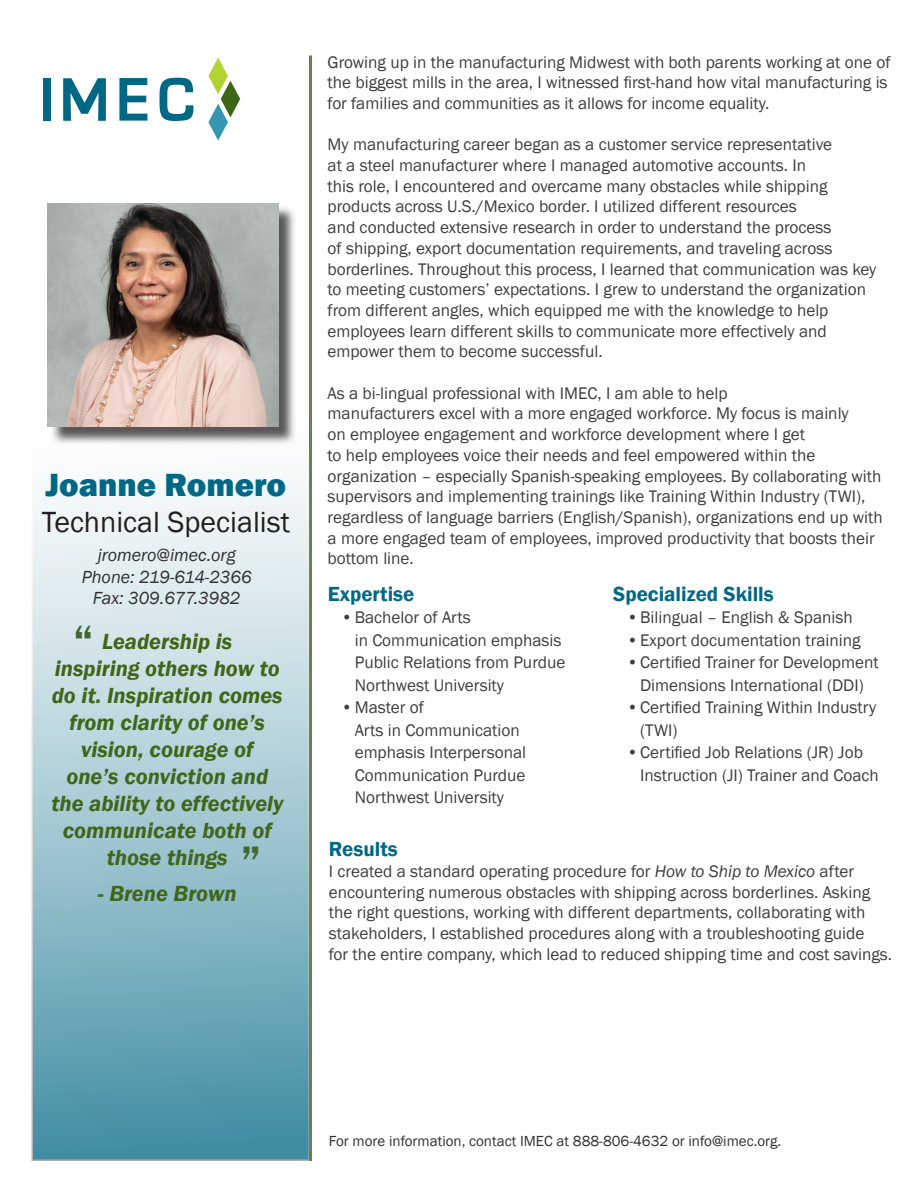
<style>
.page{position:relative;width:918px;height:1188px;background:#fff}
.page>*{position:absolute;margin:0;border:0;box-sizing:border-box;transform-origin:0 0}
.t1{font:600 45px "Franklin Gothic";color:#416731}
.t2{font:800 33px "Franklin Gothic";color:#006884}
.t3{font:30px "Franklin Gothic";color:#231f20}
.t4{font:italic 600 22.5px/27px "Franklin Gothic";color:#3f6619;text-align:center}
.t5{font:600 21px "Franklin Gothic";color:#006885}
.t6{font:italic 18px/21.6px "Franklin Gothic";color:#312f30;text-align:center}
.body_copy{font:17.25px/20.7px "Franklin Gothic";color:#3e3e3f}
.body_copy-2{font:15px "Franklin Gothic";color:#312f30}
.s1{font-style:italic}
</style>
<div class="page">
<svg style="left:32px;top:55px;width:278px;height:1106px"></svg>
<hr style="left:309px;top:56px;width:3px;height:1105px;background:#658547">
<svg style="left:208px;top:58px;width:32px;height:83px"></svg>
<div style="left:43px;top:78px;width:8px;height:43px;background:#006884"></div>
<svg style="left:119px;top:78px;width:28px;height:43px"></svg>
<svg style="left:160px;top:78px;width:34px;height:44px"></svg>
<svg style="left:63px;top:78px;width:43px;height:43px"></svg>
<div style="left:50px;top:205px;width:247px;height:240px;background:#231f20;opacity:.75"></div>
<img style="left:48px;top:203px;width:230px;height:224px">
<p class="t2" style="left:45px;top:464px;width:242px">Joanne Romero</p>
<p class="t3" style="left:42px;top:504px;width:250px">Technical Specialist</p>
<p class="t6" style="left:82px;top:545px;width:171px">jromero@imec.org<br>Phone: 219-614-2366<br>Fax: 309.677.3982</p>
<p class="t4" style="left:51px;top:628px;width:233px">Leadership is<br>inspiring others how to do it. Inspiration comes from clarity of one’s vision, courage of<br>one’s conviction and the ability to effectively communicate both of those things</p>
<p class="t4" style="left:98px;top:880px;width:140px">- Brene Brown</p>
<p class="t1" style="left:74px;top:613px;width:21px">“</p>
<p class="t1" style="left:261px;top:872px;width:21px;rotate:-180deg">“</p>
<p class="body_copy" style="left:328px;top:52px;width:565px">Growing up in the manufacturing Midwest with both parents working at one of the biggest mills in the area, I witnessed first-hand how vital manufacturing is for families and communities as it allows for income equality.</p>
<p class="body_copy" style="left:328px;top:135px;width:550px">My manufacturing career began as a customer service representative<br>at a steel manufacturer where I managed automotive accounts. In<br>this role, I encountered and overcame many obstacles while shipping products across U.S./Mexico border. I utilized different resources<br>and conducted extensive research in order to understand the process<br>of shipping, export documentation requirements, and traveling across borderlines. Throughout this process, I learned that communication was key to meeting customers’ expectations. I grew to understand the organization from different angles, which equipped me with the knowledge to help employees learn different skills to communicate more effectively and empower them to become successful.</p>
<p class="body_copy" style="left:328px;top:383px;width:557px">As a bi-lingual professional with IMEC, I am able to help<br>manufacturers excel with a more engaged workforce. My focus is mainly<br>on employee engagement and workforce development where I get<br>to help employees voice their needs and feel empowered within the organization – especially Spanish-speaking employees. By collaborating with supervisors and implementing trainings like Training Within Industry (TWI), regardless of language barriers (English/Spanish), organizations end up with a more engaged team of employees, improved productivity that boosts their bottom line.</p>
<p class="t5" style="left:328px;top:581px;width:88px">Expertise</p>
<p class="body_copy" style="left:355px;top:606px;width:212px;line-height:22.5px;text-indent:-14px">•Bachelor of Arts<br>in Communication emphasis<br>Public Relations from Purdue<br>Northwest University</p>
<p class="body_copy" style="left:355px;top:696px;width:173px;line-height:22.5px;text-indent:-14px">•Master of<br>Arts in Communication emphasis Interpersonal<br>Communication Purdue<br>Northwest University</p>
<p class="t5" style="left:613px;top:581px;width:162px">Specialized Skills</p>
<p class="body_copy" style="left:627px;top:607px;width:228px">•Bilingual – English &amp; Spanish</p>
<p class="body_copy" style="left:627px;top:630px;width:235px">•Export documentation training</p>
<p class="body_copy" style="left:627px;top:651px;width:254px;line-height:22.5px;text-align:center">•Certified Trainer for Development<br>Dimensions International (DDI)</p>
<p class="body_copy" style="left:640px;top:696px;width:238px;line-height:22.5px;text-indent:-14px">•Certified Training Within Industry (TWI)</p>
<p class="body_copy" style="left:640px;top:741px;width:240px;line-height:22.5px;text-indent:-14px">•Certified Job Relations (JR) Job<br>Instruction (JI) Trainer and Coach</p>
<p class="t5" style="left:329px;top:836px;width:70px">Results</p>
<p class="body_copy" style="left:329px;top:861px;width:565px">I created a standard operating procedure for <span class="s1">How to Ship to Mexico</span> after encountering numerous obstacles with shipping across borderlines. Asking the right questions, working with different departments, collaborating with stakeholders, I established procedures along with a troubleshooting guide<br>for the entire company, which lead to reduced shipping time and cost savings.</p>
<p class="body_copy-2" style="left:329px;top:1132px;width:454px">For more information, contact IMEC at 888-806-4632 or info@imec.org.</p>
</div>
